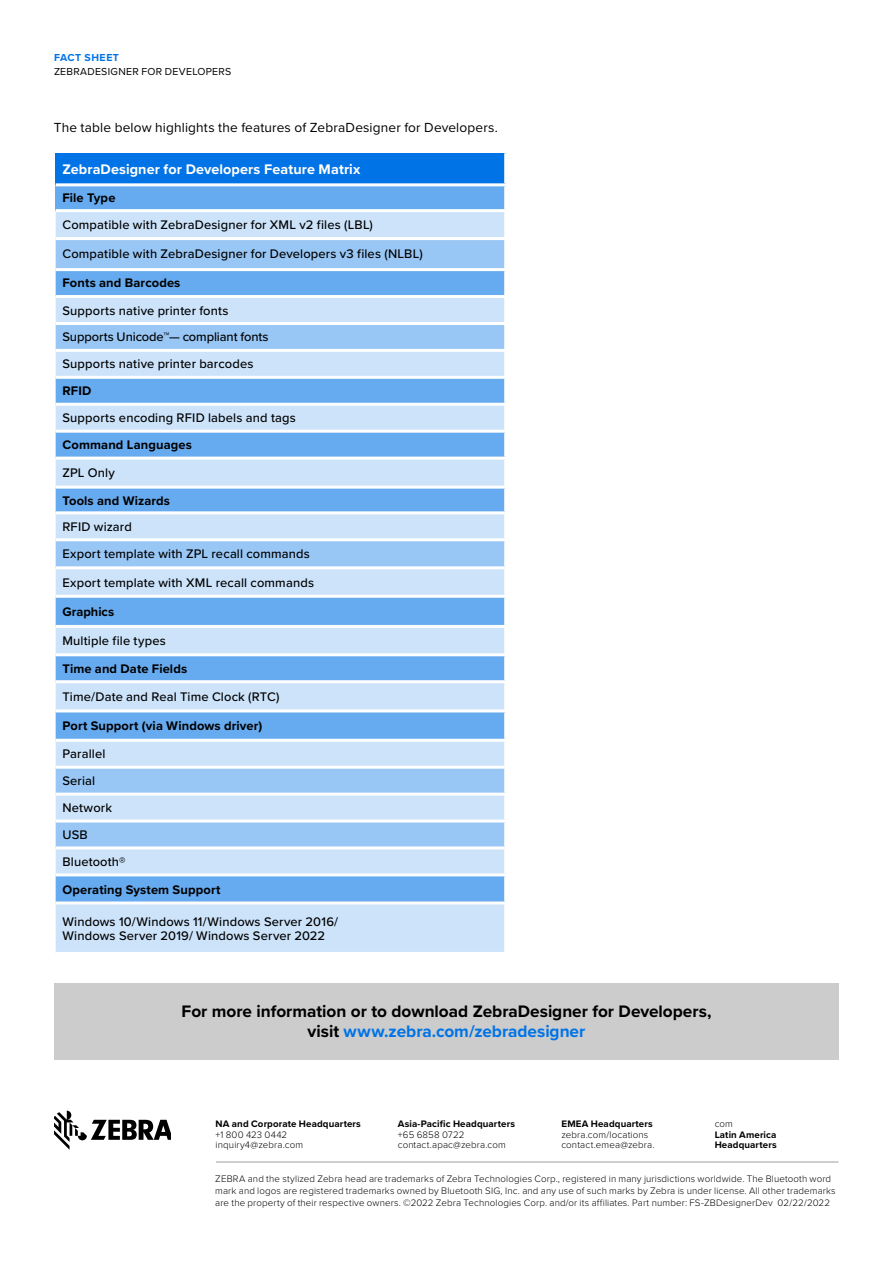
<style>
.page{position:relative;width:893px;height:1263px;background:#fff}
.page>*{position:absolute;margin:0;border:0;box-sizing:border-box;transform-origin:0 0}
.t1{font:700 17.25px/20.2px "Proxima Nova";color:#000;text-align:center}
.t2{font:700 14.4px "Proxima Nova";letter-spacing:.005em;color:#fff}
.t3{font:13.65px "Proxima Nova";letter-spacing:.01em;color:#000}
.t4{font:500 12.9px/26.8px "Proxima Nova";letter-spacing:.01em;color:#000}
.t5{font:700 12.9px "Proxima Nova";letter-spacing:.01em;color:#000}
.t6{font:10.5px "Proxima Nova";letter-spacing:.025em;color:#000}
.t7{font:700 10.5px "Proxima Nova";letter-spacing:.05em;color:#0073e6}
.t8{font:300 9.75px/10.5px "Proxima Nova";letter-spacing:.015em;color:#000}
.t9{font:700 9.75px/10.5px "Proxima Nova";letter-spacing:.01em;color:#000}
.s1{color:#0073e6}
</style>
<div class="page">
<svg style="left:54px;top:1111px;width:117px;height:39px"></svg>
<hr style="left:216px;top:1162px;width:622px;height:1px;background:#a09e9e">
<div style="left:54px;top:983px;width:785px;height:76px;background:#ccc"></div>
<div style="left:56px;top:153px;width:450px;height:32px;background:#0073e6"></div>
<div style="left:56px;top:185px;width:450px;height:26px;background:#66abf0"></div>
<div style="left:56px;top:212px;width:448px;height:740px;background:#cce3fa"></div>
<div style="left:56px;top:240px;width:448px;height:28px;background:#99c7f5"></div>
<svg style="left:56px;top:271px;width:448px;height:630px;background:#a0cbf5"></svg>
<hr style="left:504px;top:153px;width:3px;height:30px;background:#fff">
<hr style="left:56px;top:183px;width:451px;height:3px;background:#fff">
<hr style="left:504px;top:186px;width:3px;height:23px;background:#fff">
<hr style="left:56px;top:209px;width:451px;height:3px;background:#fff">
<hr style="left:56px;top:237px;width:451px;height:3px;background:#fff">
<hr style="left:56px;top:268px;width:451px;height:3px;background:#fff">
<hr style="left:56px;top:295px;width:451px;height:3px;background:#fff">
<hr style="left:56px;top:322px;width:451px;height:3px;background:#fff">
<hr style="left:56px;top:349px;width:451px;height:3px;background:#fff">
<hr style="left:56px;top:376px;width:451px;height:3px;background:#fff">
<hr style="left:56px;top:403px;width:451px;height:3px;background:#fff">
<hr style="left:56px;top:430px;width:451px;height:3px;background:#fff">
<hr style="left:56px;top:457px;width:451px;height:3px;background:#fff">
<hr style="left:56px;top:486px;width:451px;height:3px;background:#fff">
<hr style="left:56px;top:511px;width:451px;height:3px;background:#fff">
<hr style="left:56px;top:538px;width:451px;height:3px;background:#fff">
<hr style="left:56px;top:566px;width:451px;height:3px;background:#fff">
<hr style="left:56px;top:595px;width:451px;height:3px;background:#fff">
<hr style="left:56px;top:625px;width:451px;height:3px;background:#fff">
<hr style="left:56px;top:653px;width:451px;height:3px;background:#fff">
<hr style="left:56px;top:680px;width:451px;height:3px;background:#fff">
<hr style="left:56px;top:709px;width:451px;height:3px;background:#fff">
<hr style="left:56px;top:739px;width:451px;height:3px;background:#fff">
<hr style="left:56px;top:766px;width:451px;height:3px;background:#fff">
<hr style="left:56px;top:793px;width:451px;height:3px;background:#fff">
<hr style="left:56px;top:819px;width:451px;height:3px;background:#fff">
<hr style="left:56px;top:846px;width:451px;height:3px;background:#fff">
<hr style="left:56px;top:873px;width:451px;height:3px;background:#fff">
<hr style="left:56px;top:901px;width:451px;height:3px;background:#fff">
<p class="t7" style="left:54px;top:50px;width:67px">FACT SHEET</p>
<p class="t6" style="left:54px;top:64px;width:179px">ZEBRADESIGNER FOR DEVELOPERS</p>
<h3 class="t3" style="left:54px;top:118px;width:446px">The table below highlights the features of ZebraDesigner for Developers.</h3>
<h2 class="t2" style="left:62px;top:158px;width:299px">ZebraDesigner for Developers Feature Matrix</h2>
<h3 class="t5" style="left:62px;top:188px;width:55px">File Type</h3>
<h3 class="t4" style="left:62px;top:211px;width:312px">Compatible with ZebraDesigner for XML v2 files (LBL)</h3>
<h3 class="t4" style="left:62px;top:240px;width:362px">Compatible with ZebraDesigner for Developers v3 files (NLBL)</h3>
<h3 class="t5" style="left:62px;top:273px;width:120px">Fonts and Barcodes</h3>
<h3 class="t4" style="left:62px;top:296px;width:208px">Supports native printer fonts<br>Supports Unicode™— compliant fonts<br>Supports native printer barcodes</h3>
<h3 class="t5" style="left:62px;top:381px;width:31px">RFID</h3>
<h3 class="t4" style="left:62px;top:404px;width:235px">Supports encoding RFID labels and tags</h3>
<h3 class="t5" style="left:62px;top:435px;width:131px">Command Languages</h3>
<h3 class="t4" style="left:62px;top:459px;width:54px">ZPL Only</h3>
<h3 class="t5" style="left:62px;top:491px;width:109px">Tools and Wizards</h3>
<h3 class="t4" style="left:62px;top:512px;width:253px;line-height:27.9px">RFID wizard<br>Export template with ZPL recall commands<br>Export template with XML recall commands</h3>
<h3 class="t5" style="left:62px;top:602px;width:53px">Graphics</h3>
<h3 class="t4" style="left:62px;top:627px;width:105px">Multiple file types</h3>
<h3 class="t5" style="left:62px;top:659px;width:126px">Time and Date Fields</h3>
<h3 class="t4" style="left:62px;top:683px;width:219px">Time/Date and Real Time Clock (RTC)</h3>
<h3 class="t5" style="left:62px;top:716px;width:201px">Port Support (via Windows driver)</h3>
<h3 class="t4" style="left:62px;top:740px;width:65px">Parallel<br>Serial<br>Network<br>USB<br>Bluetooth®</h3>
<h3 class="t5" style="left:62px;top:879px;width:160px">Operating System Support</h3>
<h3 class="t4" style="left:62px;top:913px;width:277px;line-height:14.4px">Windows 10/Windows 11/Windows Server 2016/<br>Windows Server 2019/ Windows Server 2022</h3>
<h1 class="t1" style="left:182px;top:1001px;width:531px">For more information or to download ZebraDesigner for Developers, visit <span class="s1">www.zebra.com/zebradesigner</span></h1>
<p class="t9" style="left:216px;top:1118px;width:147px">NA and Corporate Headquarters</p>
<p class="t8" style="left:216px;top:1128px;width:89px">+1 800 423 0442 inquiry4@zebra.com</p>
<p class="t9" style="left:398px;top:1118px;width:119px">Asia-Pacific Headquarters</p>
<p class="t8" style="left:398px;top:1128px;width:110px">+65 6858 0722 contact.apac@zebra.com</p>
<p class="t9" style="left:561px;top:1118px;width:93px">EMEA Headquarters</p>
<p class="t8" style="left:561px;top:1128px;width:95px">zebra.com/locations contact.emea@zebra.</p>
<p class="t8" style="left:715px;top:1118px;width:20px">com</p>
<p class="t9" style="left:715px;top:1129px;width:64px">Latin America<br>Headquarters</p>
<p class="t8" style="left:215px;top:1172px;width:622px;line-height:12px">ZEBRA and the stylized Zebra head are trademarks of Zebra Technologies Corp., registered in many jurisdictions worldwide. The Bluetooth word mark and logos are registered trademarks owned by Bluetooth SIG, Inc. and any use of such marks by Zebra is under license. All other trademarks are the property of their respective owners. ©2022 Zebra Technologies Corp. and/or its affiliates. Part number: FS-ZBDesignerDev 02/22/2022</p>
</div>
